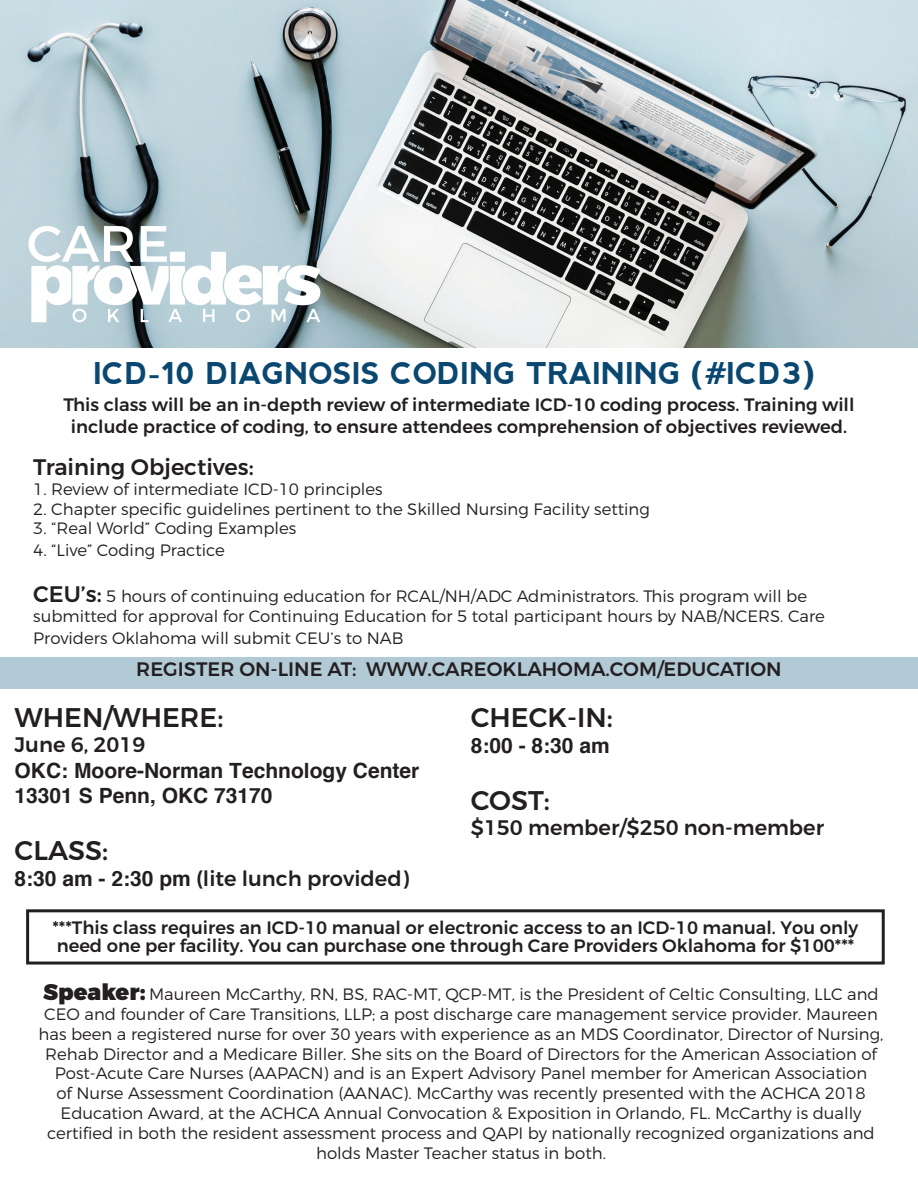
<style>
.page{position:relative;width:918px;height:1188px;background:#fff}
.page>*{position:absolute;margin:0;border:0;box-sizing:border-box;transform-origin:0 0}
.t1{font:30px "Abside";color:#094770}
.t2{font:500 27px "Montserrat";color:#231f20}
.t3{font:500 22.5px "Montserrat";color:#231f20}
.t4{font:500 21px "Montserrat";color:#231f20}
.t5{font:700 21px/25.2px "Helvetica";color:#231f20}
.t6{font:500 19.5px "Montserrat";color:#231f20}
.t7{font:500 18px/18.1px "Montserrat";color:#231f20}
.t8{font:300 16.5px/19.8px "Montserrat";color:#231f20;text-align:center}
.s1{font-weight:500;font-size:22.5px}
.s2{font-family:"Helvetica";font-weight:700}
.s3{font-weight:900;font-size:22.5px}
</style>
<div class="page">
<img style="left:0;top:0;width:918px;height:347px">
<img style="left:28px;top:225px;width:293px;height:98px">
<div style="left:26px;top:909px;width:859px;height:56px;border:3px solid #231f20"></div>
<div style="left:0;top:657px;width:918px;height:32px;background:#b2cad6"></div>
<h1 class="t1" style="left:93px;top:353px;width:724px">ICD-10 DIAGNOSIS CODING TRAINING (#ICD3)</h1>
<p class="t7" style="left:64px;top:394px;width:792px;line-height:21.6px;text-align:center">This class will be an in-depth review of intermediate ICD-10 coding process. Training will include practice of coding, to ensure attendees comprehension of objectives reviewed.</p>
<h3 class="t3" style="left:33px;top:453px;width:222px">Training Objectives:</h3>
<p class="t8" style="left:33px;top:479px;width:351px">1. Review of intermediate ICD-10 principles</p>
<p class="t8" style="left:33px;top:498px;width:618px">2. Chapter specific guidelines pertinent to the Skilled Nursing Facility setting</p>
<p class="t8" style="left:33px;top:518px;width:265px">3. “Real World” Coding Examples</p>
<p class="t8" style="left:33px;top:540px;width:193px">4. “Live” Coding Practice</p>
<p class="t8" style="left:33px;top:586px;width:793px;text-align:left"><span class="s1">CEU’s:</span> 5 hours of continuing education for RCAL/NH/ADC Administrators. This program will be submitted for approval for Continuing Education for 5 total participant hours by NAB/NCERS. Care</p>
<p class="t8" style="left:33px;top:628px;width:372px">Providers Oklahoma will submit CEU’s to NAB</p>
<p class="t6" style="left:136px;top:657px;width:647px">REGISTER ON-LINE AT: WWW.CAREOKLAHOMA.COM/EDUCATION</p>
<h2 class="t2" style="left:15px;top:701px;width:210px">WHEN/WHERE:</h2>
<p class="t4" style="left:15px;top:732px;width:132px">June 6, 2019</p>
<p class="t5" style="left:15px;top:759px;width:406px">OKC: Moore-Norman Technology Center<br>13301 S Penn, OKC 73170</p>
<h2 class="t2" style="left:15px;top:834px;width:95px">CLASS:</h2>
<p class="t4" style="left:15px;top:866px;width:396px"><span class="s2">8:30 am - 2:30 pm</span> (lite lunch provided)</p>
<h2 class="t2" style="left:471px;top:701px;width:143px">CHECK-IN:</h2>
<p class="t5" style="left:471px;top:734px;width:140px">8:00 - 8:30 am</p>
<h2 class="t2" style="left:471px;top:784px;width:81px">COST:</h2>
<p class="t4" style="left:471px;top:815px;width:355px">$150 member/$250 non-member</p>
<p class="t7" style="left:53px;top:918px;width:807px">***This class requires an ICD-10 manual or electronic access to an ICD-10 manual. You only need one per facility. You can purchase one through Care Providers Oklahoma for $100***</p>
<p class="t8" style="left:39px;top:984px;width:846px"><span class="s3">Speaker:</span> Maureen McCarthy, RN, BS, RAC-MT, QCP-MT, is the President of Celtic Consulting, LLC and CEO and founder of Care Transitions, LLP; a post discharge care management service provider. Maureen has been a registered nurse for over 30 years with experience as an MDS Coordinator, Director of Nursing, Rehab Director and a Medicare Biller. She sits on the Board of Directors for the American Association of Post-Acute Care Nurses (AAPACN) and is an Expert Advisory Panel member for American Association<br>of Nurse Assessment Coordination (AANAC). McCarthy was recently presented with the ACHCA 2018<br>Education Award, at the ACHCA Annual Convocation &amp; Exposition in Orlando, FL. McCarthy is dually certified in both the resident assessment process and QAPI by nationally recognized organizations and holds Master Teacher status in both.</p>
</div>
